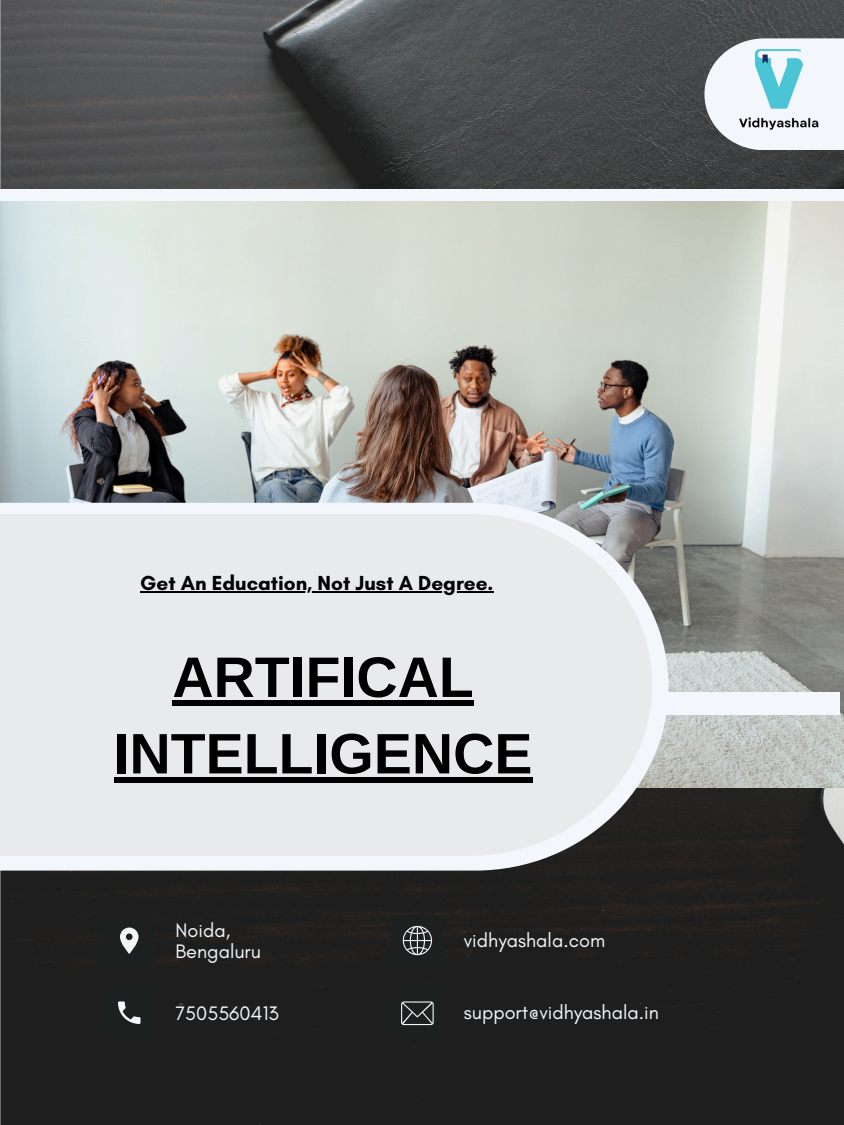
<style>
.page{position:relative;width:844px;height:1125px;background:#fff}
.page>*{position:absolute;margin:0;border:0;box-sizing:border-box;transform-origin:0 0}
.t1{font:700 57.07px/76.5px "Arimo";color:#000;text-align:center}
.t2{font:700 20.7px "Glacial Indifference";color:#000}
.t3{font:19.88px/20.2px "Glacial Indifference";color:#f3f7fa}
</style>
<div class="page">
<img style="left:0;top:0;width:844px;height:1125px">
<div style="left:104px;top:987px;width:50px;height:51px;background:#1c2120"></div>
<svg style="left:118px;top:1001px;width:22px;height:23px"></svg>
<div style="left:104px;top:915px;width:50px;height:51px;background:#1c2120"></div>
<svg style="left:120px;top:928px;width:18px;height:26px"></svg>
<div style="left:392px;top:987px;width:51px;height:51px;background:#1c2120"></div>
<svg style="left:401px;top:1001px;width:33px;height:24px"></svg>
<div style="left:392px;top:915px;width:51px;height:51px;background:#1c2120"></div>
<svg style="left:403px;top:926px;width:29px;height:29px"></svg>
<div style="left:0;top:189px;width:844px;height:23px;background:#f3f6fa"></div>
<img style="left:0;top:202px;width:844px;height:586px">
<div style="left:0;top:692px;width:840px;height:22px;background:#f3f6fa"></div>
<svg style="left:0;top:503px;width:668px;height:368px;fill:#f3f6fa"></svg>
<div style="left:0;top:514px;width:652px;height:342px;background:#e9eaec"></div>
<svg style="left:704px;top:38px;width:10px;height:112px"></svg>
<img style="left:714px;top:30px;width:130px;height:130px">
<hr style="left:140px;top:591px;width:353px;height:2px;background:#000">
<div style="left:172px;top:700px;width:302px;height:6px;background:#000"></div>
<div style="left:114px;top:777px;width:418px;height:5px;background:#000"></div>
<p class="t2" style="left:140px;top:570px;width:355px">Get An Education, Not Just A Degree.</p>
<p class="t1" style="left:114px;top:639px;width:420px">ARTIFICAL<br>INTELLIGENCE</p>
<p class="t3" style="left:175px;top:920px;width:87px">Noida,<br>Bengaluru</p>
<p class="t3" style="left:464px;top:930px;width:143px">vidhyashala.com</p>
<p class="t3" style="left:175px;top:1003px;width:105px">7505560413</p>
<p class="t3" style="left:464px;top:1002px;width:196px">support@vidhyashala.in</p>
</div>
